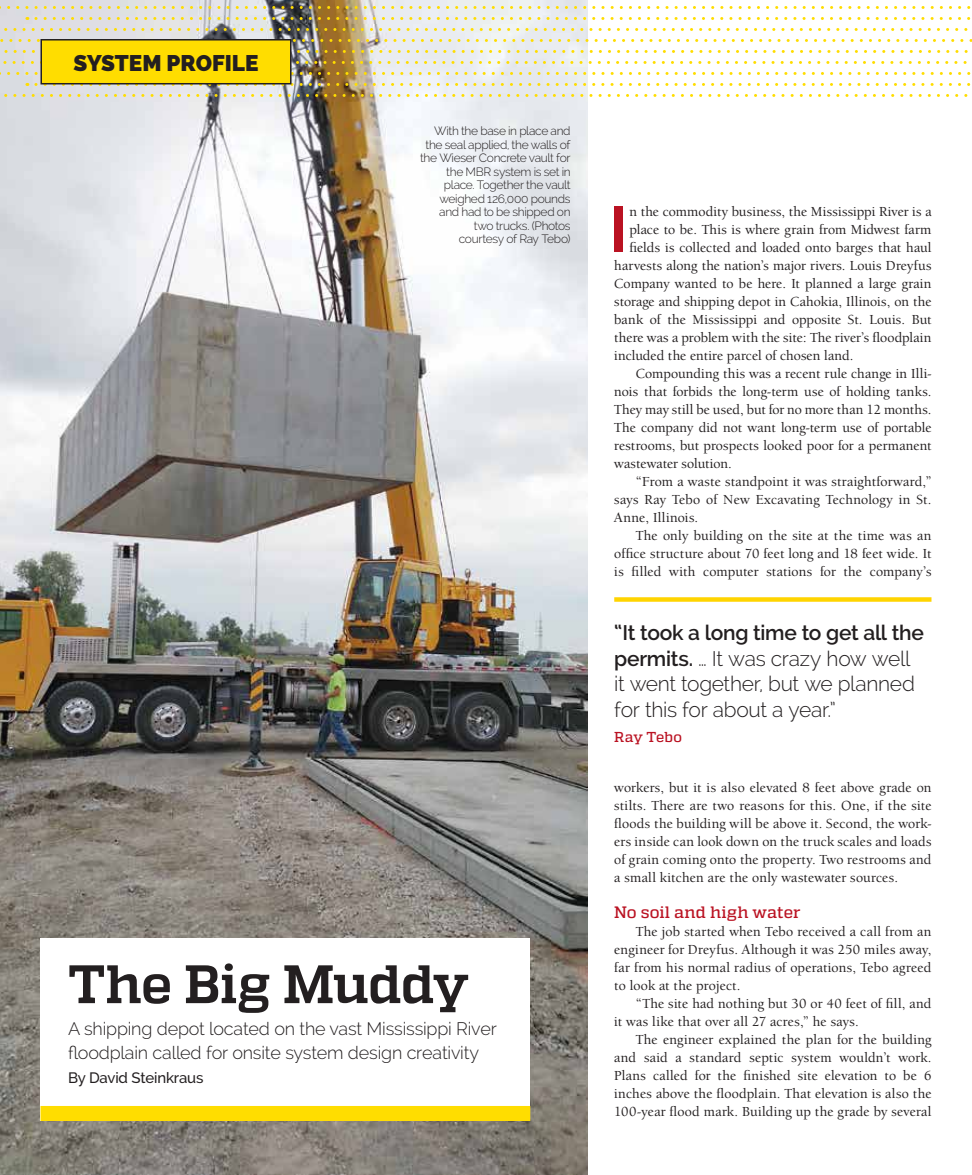
<style>
.page{position:relative;width:972px;height:1175px;background:#fff}
.page>*{position:absolute;margin:0;border:0;box-sizing:border-box;transform-origin:0 0}
.t1{font:700 63.6px "Raleway";color:#ba1222}
.t2{font:700 54px "Quadon";letter-spacing:-.01em;color:#231f20}
.t3{font:800 22.5px "Raleway";color:#231f20}
.t4{font:300 21px/25.5px "Raleway";letter-spacing:-.015em;color:#231f20}
.t5{font:300 18px/24px "Raleway";letter-spacing:-.01em;color:#231f20}
.t6{font:500 16.5px "Quadon";letter-spacing:.005em;color:#ba1222}
.t7{font:500 15px "Raleway";letter-spacing:-.01em;color:#231f20}
.t8{font:500 14.4px "Quadon";color:#ba1222}
.t9{font:500 14.25px/18px "Berkeley Oldstyle IT Cby BT";letter-spacing:.01em;color:#231f20;text-align:justify}
.t10{font:500 14.25px "Berkeley Oldstyle IT Cby BT";letter-spacing:.03em;color:#231f20}
.t11{font:300 12px/13.5px "Raleway";letter-spacing:-.025em;color:#231f20;text-align:right}
.s1{font-weight:600}
</style>
<div class="page">
<img style="left:0;top:0;width:587px;height:1174px">
<svg style="left:0;top:6px;width:971px;height:3px"></svg>
<svg style="left:36px;top:17px;width:935px;height:3px"></svg>
<svg style="left:0;top:28px;width:968px;height:3px"></svg>
<svg style="left:0;top:39px;width:972px;height:3px"></svg>
<svg style="left:0;top:50px;width:968px;height:3px"></svg>
<svg style="left:0;top:61px;width:967px;height:3px"></svg>
<svg style="left:0;top:72px;width:971px;height:3px"></svg>
<svg style="left:36px;top:83px;width:935px;height:3px"></svg>
<svg style="left:0;top:94px;width:968px;height:3px"></svg>
<div style="left:41px;top:40px;width:250px;height:44px;background:#fd0"></div>
<div style="left:40px;top:39px;width:252px;height:45px;border:2px solid #231f20"></div>
<div style="left:614px;top:597px;width:318px;height:5px;background:#ffd400"></div>
<div style="left:40px;top:938px;width:490px;height:182px;background:#fff"></div>
<div style="left:40px;top:1106px;width:490px;height:14px;background:#fd0"></div>
<h3 class="t3" style="left:74px;top:50px;width:186px">SYSTEM PROFILE</h3>
<p class="t11" style="left:420px;top:124px;width:152px">With the base in place and the seal applied, the walls of the Wieser Concrete vault for the MBR system is set in place. Together the vault weighed 126,000 pounds and had to be shipped on two trucks. (Photos<br>courtesy of Ray Tebo)</p>
<h2 class="t2" style="left:68px;top:953px;width:402px">The Big Muddy</h2>
<p class="t5" style="left:68px;top:1016px;width:431px">A shipping depot located on the vast Mississippi River floodplain called for onsite system design creativity</p>
<p class="t7" style="left:68px;top:1068px;width:137px">By David Steinkraus</p>
<p class="t9" style="left:629px;top:202px;width:304px">n the commodity business, the Mississippi River is a</p>
<p class="t9" style="left:629px;top:220px;width:304px">place to be. This is where grain from Midwest farm</p>
<p class="t9" style="left:629px;top:238px;width:304px">fields is collected and loaded onto barges that haul</p>
<p class="t9" style="left:614px;top:256px;width:319px">harvests along the nation’s major rivers. Louis Dreyfus</p>
<p class="t9" style="left:614px;top:274px;width:319px">Company wanted to be here. It planned a large grain</p>
<p class="t9" style="left:614px;top:292px;width:319px">storage and shipping depot in Cahokia, Illinois, on the</p>
<p class="t9" style="left:614px;top:310px;width:319px">bank of the Mississippi and opposite St. Louis. But</p>
<p class="t9" style="left:614px;top:328px;width:319px">there was a problem with the site: The river’s floodplain</p>
<p class="t9" style="left:614px;top:346px;width:241px">included the entire parcel of chosen land.</p>
<p class="t9" style="left:636px;top:364px;width:297px">Compounding this was a recent rule change in Illi-</p>
<p class="t9" style="left:614px;top:382px;width:319px">nois that forbids the long-term use of holding tanks.</p>
<p class="t9" style="left:614px;top:400px;width:319px">They may still be used, but for no more than 12 months.</p>
<p class="t9" style="left:614px;top:418px;width:319px">The company did not want long-term use of portable</p>
<p class="t9" style="left:614px;top:436px;width:319px">restrooms, but prospects looked poor for a permanent</p>
<p class="t9" style="left:614px;top:454px;width:119px">wastewater solution.</p>
<p class="t9" style="left:636px;top:472px;width:297px">“From a waste standpoint it was straightforward,”</p>
<p class="t9" style="left:614px;top:490px;width:319px">says Ray Tebo of New Excavating Technology in St.</p>
<p class="t10" style="left:614px;top:509px;width:86px">Anne, Illinois.</p>
<p class="t9" style="left:636px;top:526px;width:297px">The only building on the site at the time was an</p>
<p class="t9" style="left:614px;top:544px;width:319px">office structure about 70 feet long and 18 feet wide. It</p>
<p class="t9" style="left:614px;top:562px;width:319px">is filled with computer stations for the company’s</p>
<h1 class="t1" style="left:610px;top:193px;width:20px">I</h1>
<h3 class="t4" style="left:614px;top:620px;width:311px"><span class="s1">“It took a long time to get all the permits.</span> … It was crazy how well it went together, but we planned for this for about a year.”</h3>
<p class="t8" style="left:614px;top:729px;width:69px">Ray Tebo</p>
<p class="t9" style="left:614px;top:778px;width:319px">workers, but it is also elevated 8 feet above grade on stilts. There are two reasons for this. One, if the site floods the building will be above it. Second, the work&shy;ers inside can look down on the truck scales and loads of grain coming onto the property. Two restrooms and a small kitchen are the only wastewater sources.</p>
<p class="t6" style="left:614px;top:903px;width:188px">No soil and high water</p>
<p class="t9" style="left:614px;top:922px;width:319px;text-indent:22px">The job started when Tebo received a call from an engineer for Dreyfus. Although it was 250 miles away, far from his normal radius of operations, Tebo agreed to look at the project.</p>
<p class="t9" style="left:614px;top:994px;width:319px;text-indent:22px">“The site had nothing but 30 or 40 feet of fill, and it was like that over all 27 acres,” he says.</p>
<p class="t9" style="left:614px;top:1030px;width:319px;text-indent:22px">The engineer explained the plan for the building and said a standard septic system wouldn’t work.<br>Plans called for the finished site elevation to be 6 inches above the floodplain. That elevation is also the 100-year flood mark. Building up the grade by several</p>
</div>
